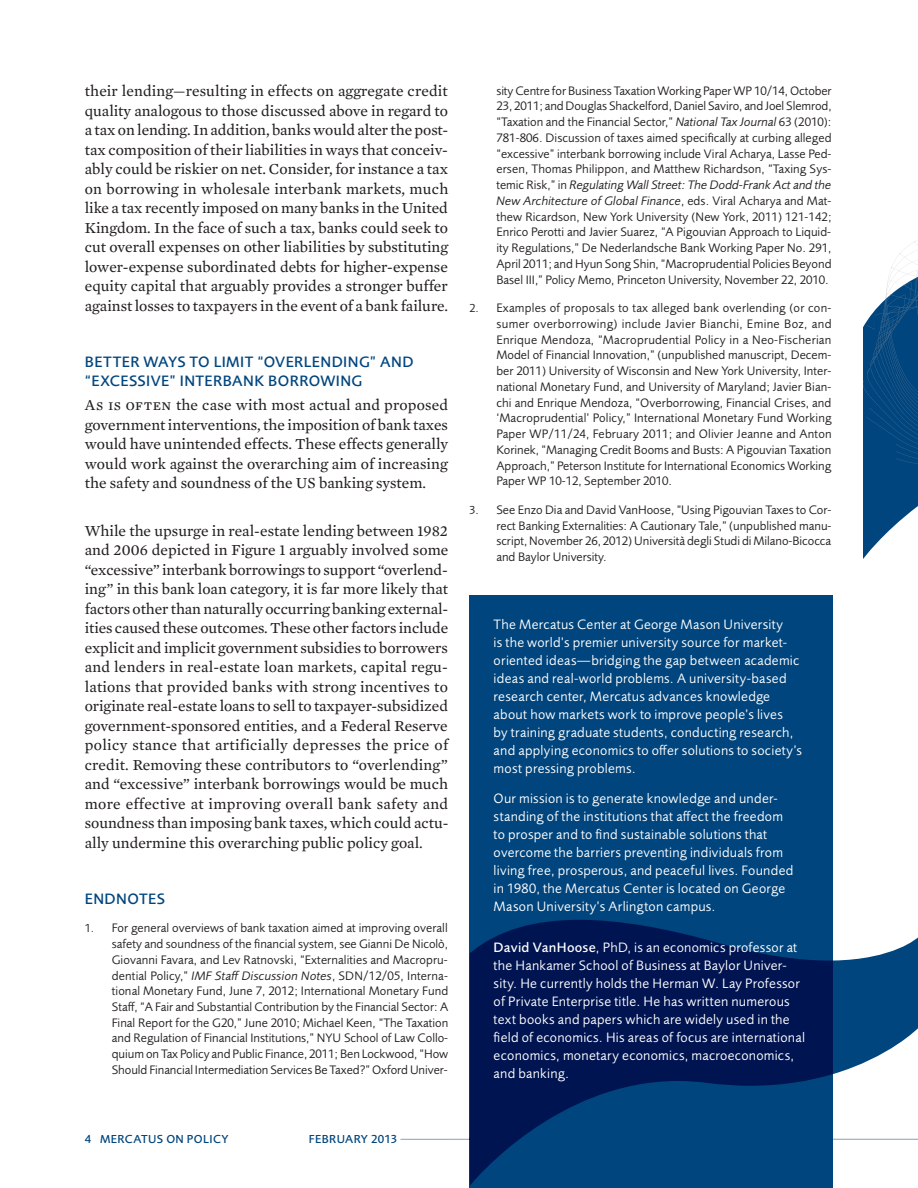
<style>
.page{position:relative;width:918px;height:1188px;background:#fff}
.page>*{position:absolute;margin:0;border:0;box-sizing:border-box;transform-origin:0 0}
.t1{font:15.6px/19.5px "Mercury Text G2";color:#231f20;text-align:justify}
.t2{font:500 15.6px/19.5px "Foundry Sans";letter-spacing:.025em;color:#00457d}
.t3{font:14.1px/18px "Foundry Sans";letter-spacing:.02em;color:#fff}
.t4{font:12.75px/15.8px "Foundry Sans";color:#231f20;text-align:justify}
.t5{font:500 12px "Foundry Sans";letter-spacing:.035em;color:#00457d}
.s1{font-family:"Mercury Text G2 Roman SC"}
.s2{font-size:12px}
.s3{font-style:italic}
.s4{font-weight:500}
</style>
<div class="page">
<hr style="left:400px;top:1139px;width:518px;height:1px;background:#00457d">
<svg style="left:863px;top:240px;width:55px;height:319px"></svg>
<div style="left:470px;top:595px;width:363px;height:593px;background:#00457d"></div>
<svg style="left:833px;top:937px;width:85px;height:203px"></svg>
<svg style="left:470px;top:920px;width:363px;height:265px;fill:#001451"></svg>
<img style="left:884px;top:280px;width:34px;height:27px">
<p class="t1" style="left:85px;top:82px;width:365px">their lending—resulting in effects on aggregate credit quality analogous to those discussed above in regard to a tax on lending. In addition, banks would alter the post&shy;tax composition of their liabilities in ways that conceiv&shy;ably could be riskier on net. Consider, for instance a tax on borrowing in wholesale interbank markets, much like a tax recently imposed on many banks in the United Kingdom. In the face of such a tax, banks could seek to cut overall expenses on other liabilities by substituting lower-expense subordinated debts for higher-expense equity capital that arguably provides a stronger buffer against losses to taxpayers in the event of a bank failure.</p>
<p class="t2" style="left:85px;top:353px;width:330px">BETTER WAYS TO LIMIT “OVERLENDING” AND “EXCESSIVE” INTERBANK BORROWING</p>
<p class="t1" style="left:85px;top:395px;width:365px"><span class="s1">As is often</span> the case with most actual and proposed government interventions, the imposition of bank taxes would have unintended effects. These effects generally would work against the overarching aim of increasing the safety and soundness of the US banking system.</p>
<p class="t1" style="left:85px;top:521px;width:365px">While the upsurge in real-estate lending between 1982 and 2006 depicted in Figure 1 arguably involved some “excessive” interbank borrowings to support “overlend&shy;ing” in this bank loan category, it is far more likely that factors other than naturally occurring banking external&shy;ities caused these outcomes. These other factors include explicit and implicit government subsidies to borrowers and lenders in real-estate loan markets, capital regu&shy;lations that provided banks with strong incentives to originate real-estate loans to sell to taxpayer-subsidized government-sponsored entities, and a Federal Reserve policy stance that artificially depresses the price of credit. Removing these contributors to “overlending” and “excessive” interbank borrowings would be much more effective at improving overall bank safety and soundness than imposing bank taxes, which could actu&shy;ally undermine this overarching public policy goal.</p>
<p class="t2" style="left:85px;top:890px;width:82px">ENDNOTES</p>
<p class="t4" style="left:112px;top:921px;width:338px;text-indent:-27px"><span class="s2">1.</span> For general overviews of bank taxation aimed at improving overall safety and soundness of the financial system, see Gianni De Nicolò, Giovanni Favara, and Lev Ratnovski, “Externalities and Macropru&shy;dential Policy,” <span class="s3">IMF Staff Discussion Notes</span>, SDN/12/05, Interna&shy;tional Monetary Fund, June 7, 2012; International Monetary Fund Staff, “A Fair and Substantial Contribution by the Financial Sector: A Final Report for the G20,” June 2010; Michael Keen, “The Taxation and Regulation of Financial Institutions,” NYU School of Law Collo&shy;quium on Tax Policy and Public Finance, 2011; Ben Lockwood, “How Should Financial Intermediation Services Be Taxed?” Oxford Univer-</p>
<p class="t4" style="left:496px;top:83px;width:337px">sity Centre for Business Taxation Working Paper WP 10/14, October 23, 2011; and Douglas Shackelford, Daniel Saviro, and Joel Slemrod, “Taxation and the Financial Sector,” <span class="s3">National Tax Journal</span> 63 (2010):<br>781-806. Discussion of taxes aimed specifically at curbing alleged “excessive” interbank borrowing include Viral Acharya, Lasse Ped&shy;ersen, Thomas Philippon, and Matthew Richardson, “Taxing Sys&shy;temic Risk,” in <span class="s3">Regulating Wall Street: The Dodd-Frank Act and the New Architecture of Global Finance</span>, eds. Viral Acharya and Mat&shy;thew Ricardson, New York University (New York, 2011) 121-142; Enrico Perotti and Javier Suarez, “A Pigouvian Approach to Liquid&shy;ity Regulations,” De Nederlandsche Bank Working Paper No. 291, April 2011; and Hyun Song Shin, “Macroprudential Policies Beyond Basel III,” Policy Memo, Princeton University, November 22, 2010.</p>
<p class="t4" style="left:496px;top:301px;width:337px;text-indent:-27px"><span class="s2">2.</span> Examples of proposals to tax alleged bank overlending (or con&shy;sumer overborrowing) include Javier Bianchi, Emine Boz, and Enrique Mendoza, “Macroprudential Policy in a Neo-Fischerian Model of Financial Innovation,” (unpublished manuscript, Decem&shy;ber 2011) University of Wisconsin and New York University, Inter&shy;national Monetary Fund, and University of Maryland; Javier Bian&shy;chi and Enrique Mendoza, “Overborrowing, Financial Crises, and ‘Macroprudential’ Policy,” International Monetary Fund Working Paper WP/11/24, February 2011; and Olivier Jeanne and Anton Korinek, “Managing Credit Booms and Busts: A Pigouvian Taxation Approach,” Peterson Institute for International Economics Working Paper WP 10-12, September 2010.</p>
<p class="t4" style="left:496px;top:502px;width:337px;text-indent:-27px"><span class="s2">3.</span> See Enzo Dia and David VanHoose, “Using Pigouvian Taxes to Cor&shy;rect Banking Externalities: A Cautionary Tale,” (unpublished manu&shy;script, November 26, 2012) Università degli Studi di Milano-Bicocca and Baylor University.</p>
<p class="t3" style="left:494px;top:615px;width:310px">The Mercatus Center at George Mason University<br>is the world’s premier university source for market&shy;oriented ideas—bridging the gap between academic ideas and real-world problems. A university-based research center, Mercatus advances knowledge about how markets work to improve people’s lives<br>by training graduate students, conducting research, and applying economics to offer solutions to society’s most pressing problems.</p>
<p class="t3" style="left:494px;top:790px;width:301px">Our mission is to generate knowledge and under&shy;standing of the institutions that affect the freedom to prosper and to find sustainable solutions that overcome the barriers preventing individuals from living free, prosperous, and peaceful lives. Founded in 1980, the Mercatus Center is located on George Mason University’s Arlington campus.</p>
<p class="t3" style="left:494px;top:939px;width:313px"><span class="s4">David VanHoose</span>, PhD, is an economics professor at the Hankamer School of Business at Baylor Univer&shy;sity. He currently holds the Herman W. Lay Professor of Private Enterprise title. He has written numerous text books and papers which are widely used in the field of economics. His areas of focus are international economics, monetary economics, macroeconomics, and banking.</p>
<p class="t5" style="left:85px;top:1133px;width:145px">4 MERCATUS ON POLICY</p>
<p class="t5" style="left:309px;top:1133px;width:90px">FEBRUARY 2013</p>
</div>
